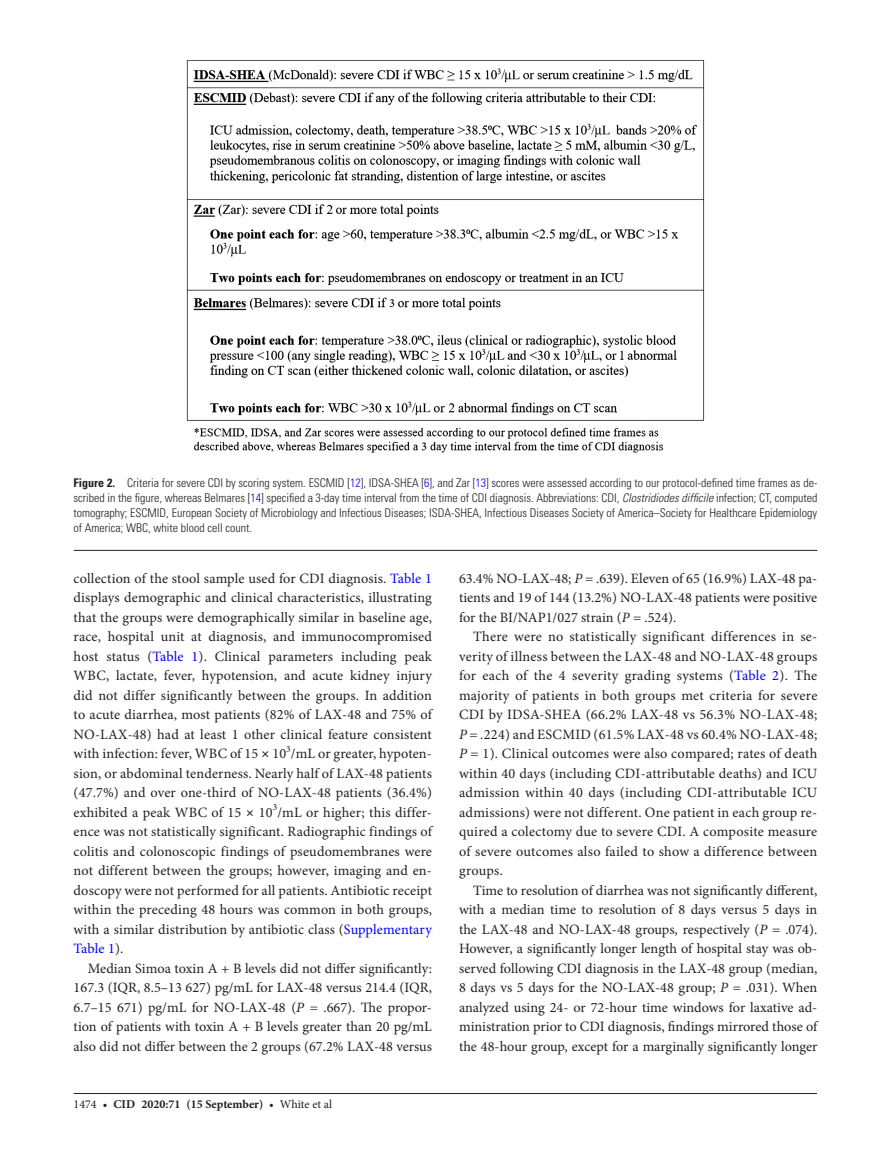
<style>
.page{position:relative;width:891px;height:1174px;background:#fff}
.page>*{position:absolute;margin:0;border:0;box-sizing:border-box;transform-origin:0 0}
.t1{font:14.25px/19.5px "Minion Pro";color:#231f20;text-align:justify}
.t2{font:300 condensed 12px/15px "Univers LT Std";color:#231f20;text-align:justify}
.t3{font:700 12px "Minion Pro";color:#231f20}
.s1{font-weight:700}
.s2{color:#00f}
.s3{font-style:italic}
.s4{font-family:"Gandhari Unicode"}
.s5{font-weight:400}
</style>
<div class="page">
<hr style="left:74px;top:1093px;width:743px;height:1px;background:#231f20">
<hr style="left:74px;top:550px;width:743px;height:1px;background:#231f20">
<img style="left:186px;top:60px;width:519px;height:393px">
<p class="t2" style="left:74px;top:475px;width:745px"><span class="s1">Figure 2.</span> Criteria for severe CDI by scoring system. ESCMID [<span class="s2">12</span>], IDSA-SHEA [<span class="s2">6</span>], and Zar [<span class="s2">13</span>] scores were assessed according to our protocol-defined time frames as de&shy;scribed in the figure, whereas Belmares [<span class="s2">14</span>] specified a 3-day time interval from the time of CDI diagnosis. Abbreviations: CDI, <span class="s3">Clostridiodes difficile</span> infection; CT, computed tomography; ESCMID, European Society of Microbiology and Infectious Diseases; ISDA-SHEA, Infectious Diseases Society of America–Society for Healthcare Epidemiology of America; WBC, white blood cell count.</p>
<p class="t1" style="left:74px;top:569px;width:360px">collection of the stool sample used for CDI diagnosis. <span class="s2">Table 1 </span>displays demographic and clinical characteristics, illustrating that the groups were demographically similar in baseline age, race, hospital unit at diagnosis, and immunocompromised host status (<span class="s2">Table 1</span>). Clinical parameters including peak WBC, lactate, fever, hypotension, and acute kidney injury did not differ significantly between the groups. In addition to acute diarrhea, most patients (82% of LAX-48 and 75% of NO-LAX-48) had at least 1 other clinical feature consistent with infection: fever, WBC of 15 <span class="s4">×</span> 10<sup>3</sup>/mL or greater, hypoten&shy;sion, or abdominal tenderness. Nearly half of LAX-48 patients (47.7%) and over one-third of NO-LAX-48 patients (36.4%) exhibited a peak WBC of 15 <span class="s4">×</span> 10<sup>3</sup>/mL or higher; this differ&shy;ence was not statistically significant. Radiographic findings of colitis and colonoscopic findings of pseudomembranes were not different between the groups; however, imaging and en&shy;doscopy were not performed for all patients. Antibiotic receipt within the preceding 48 hours was common in both groups, with a similar distribution by antibiotic class (<span class="s2">Supplementary Table 1</span>).</p>
<p class="t1" style="left:74px;top:959px;width:360px;text-indent:14px">Median Simoa toxin A + B levels did not differ significantly:<br>167.3 (IQR, 8.5–13 627) pg/mL for LAX-48 versus 214.4 (IQR, 6.7–15 671) pg/mL for NO-LAX-48 (<span class="s3">P</span> = .667). The propor&shy;tion of patients with toxin A + B levels greater than 20 pg/mL also did not differ between the 2 groups (67.2% LAX-48 versus</p>
<p class="t3" style="left:74px;top:1095px;width:260px"><span class="s5">1474 •</span> cid 2020:71 (15 September) <span class="s5">• White et al</span></p>
<p class="t1" style="left:459px;top:569px;width:360px">63.4% NO-LAX-48; <span class="s3">P</span> = .639). Eleven of 65 (16.9%) LAX-48 pa&shy;tients and 19 of 144 (13.2%) NO-LAX-48 patients were positive for the BI/NAP1/027 strain (<span class="s3">P</span> = .524).</p>
<p class="t1" style="left:459px;top:627px;width:360px;text-indent:14px">There were no statistically significant differences in se&shy;verity of illness between the LAX-48 and NO-LAX-48 groups for each of the 4 severity grading systems (<span class="s2">Table 2</span>). The majority of patients in both groups met criteria for severe CDI by IDSA-SHEA (66.2% LAX-48 vs 56.3% NO-LAX-48; <span class="s3">P</span> = .224) and ESCMID (61.5% LAX-48 vs 60.4% NO-LAX-48; <span class="s3">P</span> = 1). Clinical outcomes were also compared; rates of death within 40 days (including CDI-attributable deaths) and ICU admission within 40 days (including CDI-attributable ICU admissions) were not different. One patient in each group re&shy;quired a colectomy due to severe CDI. A composite measure of severe outcomes also failed to show a difference between groups.</p>
<p class="t1" style="left:459px;top:880px;width:360px;text-indent:14px">Time to resolution of diarrhea was not significantly different, with a median time to resolution of 8 days versus 5 days in the LAX-48 and NO-LAX-48 groups, respectively (<span class="s3">P</span> = .074).<br>However, a significantly longer length of hospital stay was ob&shy;served following CDI diagnosis in the LAX-48 group (median, 8 days vs 5 days for the NO-LAX-48 group; <span class="s3">P</span> = .031). When analyzed using 24- or 72-hour time windows for laxative ad&shy;ministration prior to CDI diagnosis, findings mirrored those of the 48-hour group, except for a marginally significantly longer</p>
</div>
